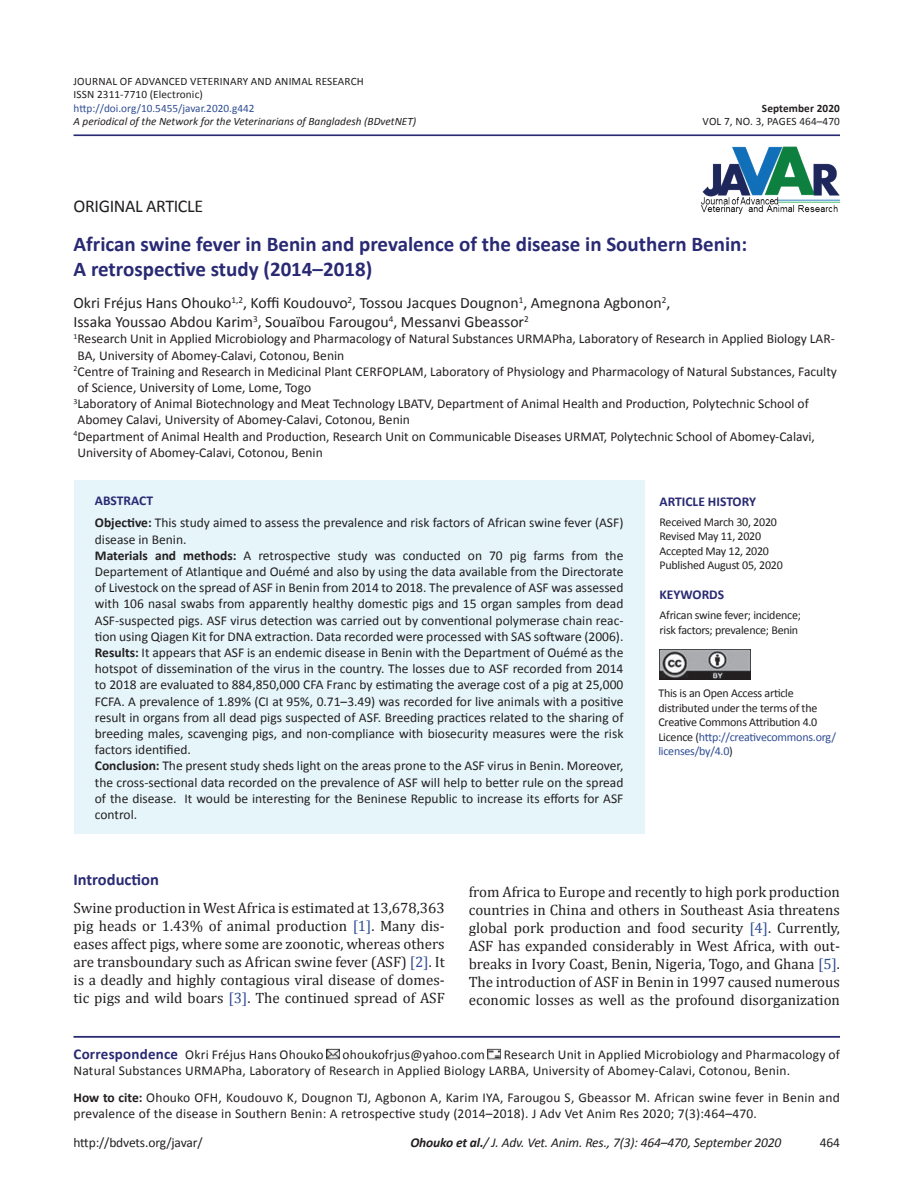
<style>
.page{position:relative;width:918px;height:1188px;background:#fff}
.page>*{position:absolute;margin:0;border:0;box-sizing:border-box;transform-origin:0 0}
.Article_Title{font:700 21px/25.2px "Calibri";color:#292a73}
.Issue_Date{font:18px "Calibri";letter-spacing:-.02em;color:#231f20}
.Head_A{font:700 16.5px "Calibri";color:#292a73}
.Authors{font:15.75px/18.9px "Calibri";color:#231f20}
.Para_1st{font:15px/18px "Cambria";color:#231f20;text-align:justify}
.ABSTRACT_TXT{font:13.5px/16.2px "Calibri";color:#231f20;text-align:justify}
.Affliation{font:13.5px/16.2px "Calibri";color:#231f20}
.Author_Deatiles{font:13.5px/16.2px "Calibri";letter-spacing:.015em;color:#231f20}
.t1{font:italic 13.5px "Calibri";letter-spacing:-.01em;color:#231f20}
.ABSTRACT_HD{font:700 13.5px "Calibri";color:#292a73}
.Issue_Date-2{font:12px/14.4px "Calibri";letter-spacing:-.02em;color:#231f20}
.VOL{font:11.25px "Calibri";letter-spacing:.01em;color:#231f20}
.DOI{font:italic 11.25px "Calibri";color:#231f20}
.VOL-2{font:11.25px "Calibri";color:#304d94}
.DOI-2{font:11.25px "Calibri";letter-spacing:.01em;color:#231f20}
.VOL-3{font:700 11.25px "Calibri";letter-spacing:.01em;color:#231f20}
.s1{font-weight:700}
.s2{color:#304d94}
.s3{font-weight:700;font-size:15px;color:#292a73}
</style>
<div class="page">
<hr style="left:74px;top:134px;width:766px;height:2px;background:#292a73">
<hr style="left:74px;top:1036px;width:766px;height:2px;background:#292a73">
<svg style="left:327px;top:1049px;width:13px;height:11px"></svg>
<svg style="left:488px;top:1049px;width:13px;height:11px"></svg>
<img style="left:700px;top:146px;width:141px;height:69px">
<div style="left:74px;top:480px;width:570px;height:354px;background:#e5f5fa"></div>
<img style="left:660px;top:649px;width:90px;height:31px">
<p class="VOL" style="left:74px;top:74px;width:292px">JOURNAL OF ADVANCED VETERINARY AND ANIMAL RESEARCH</p>
<p class="VOL" style="left:74px;top:88px;width:131px">ISSN 2311-7710 (Electronic)</p>
<p class="VOL-2" style="left:74px;top:101px;width:182px">http://doi.org/10.5455/javar.2020.g442</p>
<p class="VOL-3" style="left:762px;top:101px;width:80px">September 2020</p>
<p class="DOI" style="left:74px;top:115px;width:344px">A periodical of the Network for the Veterinarians of Bangladesh (BDvetNET)</p>
<p class="DOI-2" style="left:703px;top:115px;width:139px">VOL 7, NO. 3, PAGES 464–470</p>
<p class="Issue_Date" style="left:74px;top:195px;width:131px">ORIGINAL ARTICLE</p>
<p class="Article_Title" style="left:74px;top:230px;width:675px">African swine fever in Benin and prevalence of the disease in Southern Benin:<br>A retrospective study (2014–2018)</p>
<p class="Authors" style="left:74px;top:293px;width:598px">Okri Fréjus Hans Ohouko<sup>1,2</sup>, Koffi Koudouvo<sup>2</sup>, Tossou Jacques Dougnon<sup>1</sup>, Amegnona Agbonon<sup>2</sup>,<br>Issaka Youssao Abdou Karim<sup>3</sup>, Souaïbou Farougou<sup>4</sup>, Messanvi Gbeassor<sup>2</sup></p>
<p class="Affliation" style="left:74px;top:330px;width:763px"><sup>1</sup>Research Unit in Applied Microbiology and Pharmacology of Natural Substances URMAPha, Laboratory of Research in Applied Biology LAR-<br>BA, University of Abomey-Calavi, Cotonou, Benin</p>
<p class="Affliation" style="left:74px;top:363px;width:765px"><sup>2</sup>Centre of Training and Research in Medicinal Plant CERFOPLAM, Laboratory of Physiology and Pharmacology of Natural Substances, Faculty of Science, University of Lome, Lome, Togo</p>
<p class="Affliation" style="left:74px;top:395px;width:737px"><sup>3</sup>Laboratory of Animal Biotechnology and Meat Technology LBATV, Department of Animal Health and Production, Polytechnic School of<br>Abomey Calavi, University of Abomey-Calavi, Cotonou, Benin</p>
<p class="Affliation" style="left:74px;top:427px;width:743px"><sup>4</sup>Department of Animal Health and Production, Research Unit on Communicable Diseases URMAT, Polytechnic School of Abomey-Calavi,<br>University of Abomey-Calavi, Cotonou, Benin</p>
<p class="ABSTRACT_HD" style="left:95px;top:492px;width:60px">ABSTRACT</p>
<p class="ABSTRACT_TXT" style="left:95px;top:514px;width:530px"><span class="s1">Objective:</span> This study aimed to assess the prevalence and risk factors of African swine fever (ASF) disease in Benin.</p>
<p class="ABSTRACT_TXT" style="left:95px;top:547px;width:530px"><span class="s1">Materials and methods:</span> A retrospective study was conducted on 70 pig farms from the Departement of Atlantique and Ouémé and also by using the data available from the Directorate of Livestock on the spread of ASF in Benin from 2014 to 2018. The prevalence of ASF was assessed with 106 nasal swabs from apparently healthy domestic pigs and 15 organ samples from dead ASF-suspected pigs. ASF virus detection was carried out by conventional polymerase chain reac&shy;tion using Qiagen Kit for DNA extraction. Data recorded were processed with SAS software (2006).</p>
<p class="ABSTRACT_TXT" style="left:95px;top:644px;width:530px"><span class="s1">Results:</span> It appears that ASF is an endemic disease in Benin with the Department of Ouémé as the hotspot of dissemination of the virus in the country. The losses due to ASF recorded from 2014 to 2018 are evaluated to 884,850,000 CFA Franc by estimating the average cost of a pig at 25,000<br>FCFA. A prevalence of 1.89% (CI at 95%, 0.71–3.49) was recorded for live animals with a positive result in organs from all dead pigs suspected of ASF. Breeding practices related to the sharing of breeding males, scavenging pigs, and non-compliance with biosecurity measures were the risk factors identified.</p>
<p class="ABSTRACT_TXT" style="left:95px;top:757px;width:530px"><span class="s1">Conclusion:</span> The present study sheds light on the areas prone to the ASF virus in Benin. Moreover, the cross-sectional data recorded on the prevalence of ASF will help to better rule on the spread of the disease. It would be interesting for the Beninese Republic to increase its efforts for ASF control.</p>
<p class="ABSTRACT_HD" style="left:660px;top:493px;width:98px">ARTICLE HISTORY</p>
<p class="Issue_Date-2" style="left:660px;top:514px;width:119px">Received March 30, 2020</p>
<p class="Issue_Date-2" style="left:660px;top:529px;width:103px">Revised May 11, 2020</p>
<p class="Issue_Date-2" style="left:660px;top:543px;width:111px">Accepted May 12, 2020</p>
<p class="Issue_Date-2" style="left:660px;top:558px;width:125px">Published August 05, 2020</p>
<p class="ABSTRACT_HD" style="left:660px;top:586px;width:66px">KEYWORDS</p>
<p class="Issue_Date-2" style="left:660px;top:608px;width:143px">African swine fever; incidence; risk factors; prevalence; Benin</p>
<p class="Issue_Date-2" style="left:658px;top:686px;width:179px">This is an Open Access article distributed under the terms of the<br>Creative Commons Attribution 4.0<br>Licence (<span class="s2">http://creativecommons.org/ licenses/by/4.0</span>)</p>
<p class="Head_A" style="left:74px;top:869px;width:87px">Introduction</p>
<p class="Para_1st" style="left:74px;top:899px;width:373px">Swine production in West Africa is estimated at 13,678,363 pig heads or 1.43% of animal production <span class="s2">[1]</span>. Many dis&shy;eases affect pigs, where some are zoonotic, whereas others are transboundary such as African swine fever (ASF) <span class="s2">[2]</span>. It is a deadly and highly contagious viral disease of domes&shy;tic pigs and wild boars <span class="s2">[3]</span>. The continued spread of ASF</p>
<p class="Para_1st" style="left:469px;top:883px;width:373px">from Africa to Europe and recently to high pork production countries in China and others in Southeast Asia threatens global pork production and food security <span class="s2">[4]</span>. Currently, ASF has expanded considerably in West Africa, with out&shy;breaks in Ivory Coast, Benin, Nigeria, Togo, and Ghana <span class="s2">[5]</span>.<br>The introduction of ASF in Benin in 1997 caused numerous economic losses as well as the profound disorganization</p>
<p class="Author_Deatiles" style="left:74px;top:1046px;width:252px"><span class="s3">Correspondence</span> Okri Fréjus Hans Ohouko</p>
<p class="Author_Deatiles" style="left:343px;top:1046px;width:144px">ohoukofrjus@yahoo.com</p>
<p class="Author_Deatiles" style="left:74px;top:1046px;width:768px;text-indent:430px">Research Unit in Applied Microbiology and Pharmacology of<br>Natural Substances URMAPha, Laboratory of Research in Applied Biology LARBA, University of Abomey-Calavi, Cotonou, Benin.</p>
<p class="Author_Deatiles" style="left:74px;top:1088px;width:768px"><span class="s1">How to cite:</span> Ohouko OFH, Koudouvo K, Dougnon TJ, Agbonon A, Karim IYA, Farougou S, Gbeassor M. African swine fever in Benin and prevalence of the disease in Southern Benin: A retrospective study (2014–2018). J Adv Vet Anim Res 2020; 7(3):464–470.</p>
<p class="ABSTRACT_TXT" style="left:74px;top:1133px;width:131px">http://bdvets.org/javar/</p>
<p class="t1" style="left:410px;top:1134px;width:373px"><span class="s1">Ohouko et al.</span>/ J. Adv. Vet. Anim. Res., 7(3): 464–470, September 2020</p>
<p class="ABSTRACT_TXT" style="left:820px;top:1133px;width:22px">464</p>
</div>
